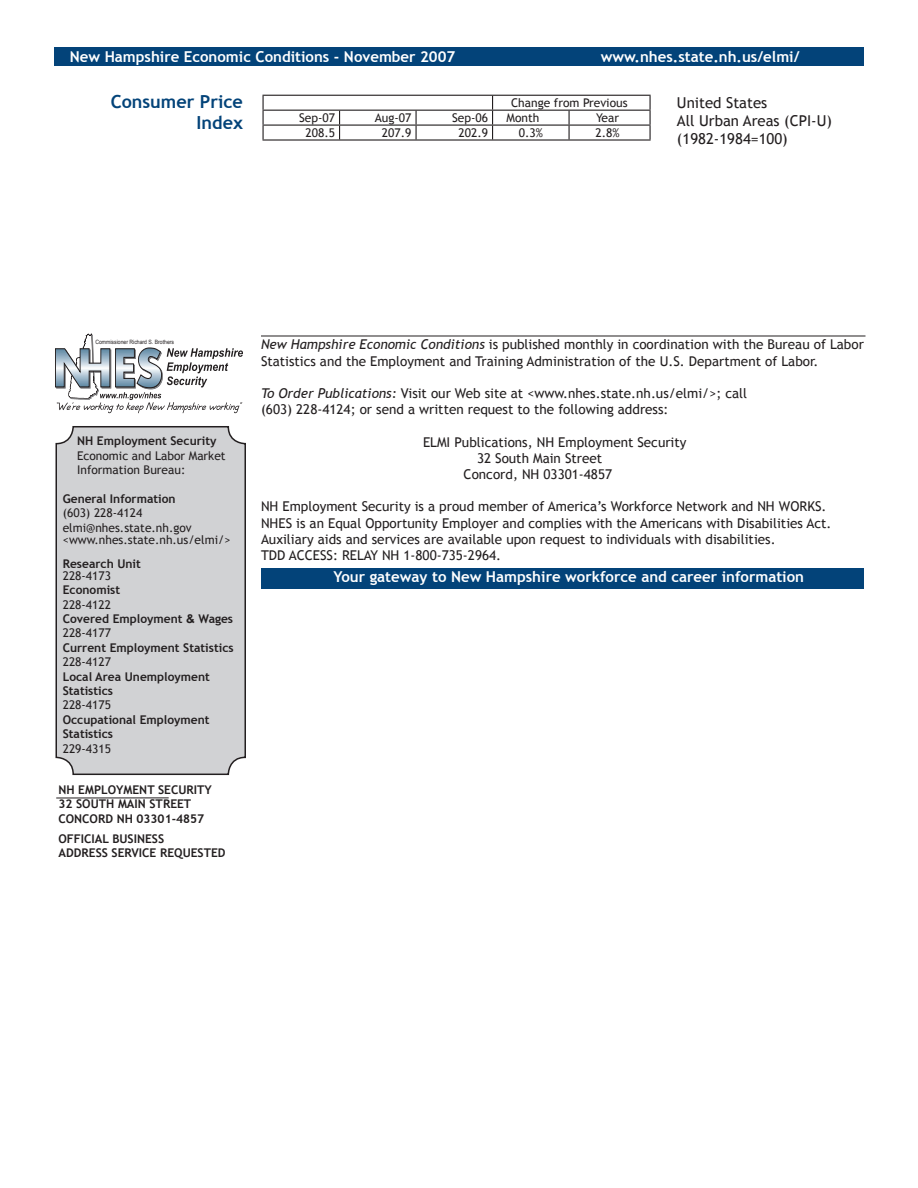
<style>
.page{position:relative;width:918px;height:1188px;background:#fff}
.page>*{position:absolute;margin:0;border:0;box-sizing:border-box;transform-origin:0 0}
.t1{font:700 18px/21.6px "Trebuchet MS";color:#034379;text-align:right}
.t2{font:700 15px "Trebuchet MS";color:#fff}
.t3{font:15px/18px "Trebuchet MS";color:#231f20}
.t4{font:13.5px/16.2px "Trebuchet MS";color:#231f20}
.t5{font:700 12px/14.4px "Trebuchet MS";color:#231f20}
.t6{font:12px/14.4px "Trebuchet MS";color:#231f20}
.t7{font:5.85px "Arial";color:#231f20;scale:.87 1}
.s1{font-weight:400}
.s2{font-family:"Arial"}
.s3{font-style:italic}
</style>
<div class="page">
<hr style="left:261px;top:336px;width:604px;height:1px;background:#231f20">
<hr style="left:56px;top:798px;width:113px;height:1px;background:#231f20">
<div style="left:56px;top:427px;width:189px;height:347px;background:#d1d2d4;border-radius:17px"></div>
<div style="left:56px;top:426px;width:190px;height:349px;border:2px solid #231f20;border-radius:17px"></div>
<div style="left:54px;top:47px;width:810px;height:19px;background:#034379"></div>
<div style="left:262px;top:568px;width:602px;height:20px;background:#034379"></div>
<svg style="left:262px;top:96px;width:2px;height:43px"></svg>
<svg style="left:339px;top:111px;width:1px;height:28px"></svg>
<svg style="left:416px;top:111px;width:1px;height:28px"></svg>
<hr style="left:262px;top:95px;width:389px;height:1px;background:#231f20">
<hr style="left:262px;top:110px;width:389px;height:1px;background:#231f20">
<hr style="left:262px;top:125px;width:389px;height:1px;background:#231f20">
<hr style="left:262px;top:139px;width:389px;height:2px;background:#231f20">
<svg style="left:492px;top:96px;width:1px;height:43px"></svg>
<svg style="left:568px;top:111px;width:2px;height:28px"></svg>
<svg style="left:650px;top:96px;width:1px;height:43px"></svg>
<svg style="left:55px;top:334px;width:188px;height:79px"></svg>
<p class="t2" style="left:70px;top:47px;width:387px">New Hampshire Economic Conditions - November 2007</p>
<p class="t2" style="left:601px;top:47px;width:200px">www.nhes.state.nh.us/elmi/</p>
<p class="t2" style="left:344px;top:47px;width:76px">Jun 2007</p>
<p class="t2" style="left:635px;top:47px;width:201px">www.nhes.state.nh.us/elmi/</p>
<h1 class="t1" style="left:111px;top:91px;width:134px">Consumer Price<br>Index</h1>
<p class="t6" style="left:511px;top:96px;width:118px">Change from Previous</p>
<p class="t6" style="left:299px;top:111px;width:37px">Sep-07</p>
<p class="t6" style="left:375px;top:111px;width:38px">Aug-07</p>
<p class="t6" style="left:452px;top:111px;width:37px">Sep-06</p>
<p class="t6" style="left:507px;top:111px;width:34px">Month</p>
<p class="t6" style="left:596px;top:111px;width:25px">Year</p>
<p class="t6" style="left:305px;top:126px;width:31px">208.5</p>
<p class="t6" style="left:382px;top:126px;width:31px">207.9</p>
<p class="t6" style="left:458px;top:126px;width:31px">202.9</p>
<p class="t6" style="left:519px;top:126px;width:26px">0.3%</p>
<p class="t6" style="left:595px;top:126px;width:26px">2.8%</p>
<p class="t3" style="left:677px;top:94px;width:156px">United States<br>All Urban Areas (CPI-U) (1982-1984=100)</p>
<p class="t7" style="left:95px;top:339px;width:92px">Commissioner Richard S. Brothers</p>
<p class="t5" style="left:77px;top:434px;width:141px">NH Employment Security</p>
<p class="t6" style="left:77px;top:449px;width:150px">Economic and Labor Market<br>Information Bureau:</p>
<p class="t5" style="left:63px;top:492px;width:114px">General Information</p>
<p class="t6" style="left:63px;top:506px;width:131px">(603) 228-4124 elmi@nhes.state.nh.gov</p>
<p class="t6" style="left:63px;top:533px;width:169px">&lt;www.nhes.state.nh.us/elmi/&gt;</p>
<p class="t5" style="left:63px;top:556px;width:80px">Research Unit</p>
<p class="t6" style="left:63px;top:569px;width:50px">228-4173</p>
<p class="t5" style="left:63px;top:583px;width:59px">Economist</p>
<p class="t5" style="left:63px;top:597px;width:172px"><span class="s1">228-4122<br></span>Covered Employment <span class="s2">&amp;</span> Wages<br><span class="s1">228-4177</span></p>
<p class="t5" style="left:63px;top:640px;width:172px">Current Employment Statistics</p>
<p class="t6" style="left:63px;top:655px;width:50px">228-4127</p>
<p class="t5" style="left:63px;top:669px;width:149px">Local Area Unemployment<br>Statistics</p>
<p class="t6" style="left:63px;top:698px;width:50px">228-4175</p>
<p class="t5" style="left:63px;top:712px;width:148px">Occupational Employment<br>Statistics</p>
<p class="t6" style="left:63px;top:741px;width:50px">229-4315</p>
<p class="t5" style="left:58px;top:782px;width:155px">NH EMPLOYMENT SECURITY<br>32 SOUTH MAIN STREET<br>CONCORD NH 03301-4857</p>
<p class="t5" style="left:58px;top:831px;width:169px">OFFICIAL BUSINESS<br>ADDRESS SERVICE REQUESTED</p>
<p class="t4" style="left:261px;top:337px;width:604px"><span class="s3">New Hampshire Economic Conditions</span> is published monthly in coordination with the Bureau of Labor<br>Statistics and the Employment and Training Administration of the U.S. Department of Labor.</p>
<p class="t4" style="left:261px;top:385px;width:488px"><span class="s3">To Order Publications:</span> Visit our Web site at &lt;www.nhes.state.nh.us/elmi/&gt;; call (603) 228-4124; or send a written request to the following address:</p>
<p class="t4" style="left:423px;top:434px;width:265px">ELMI Publications, NH Employment Security</p>
<p class="t4" style="left:477px;top:450px;width:127px">32 South Main Street</p>
<p class="t4" style="left:464px;top:466px;width:150px">Concord, NH 03301-4857</p>
<p class="t4" style="left:261px;top:499px;width:572px">NH Employment Security is a proud member of America’s Workforce Network and NH WORKS.<br>NHES is an Equal Opportunity Employer and complies with the Americans with Disabilities Act.<br>Auxiliary aids and services are available upon request to individuals with disabilities.<br>TDD ACCESS: RELAY NH 1-800-735-2964.</p>
<p class="t2" style="left:334px;top:567px;width:472px">Your gateway to New Hampshire workforce and career information</p>
</div>
